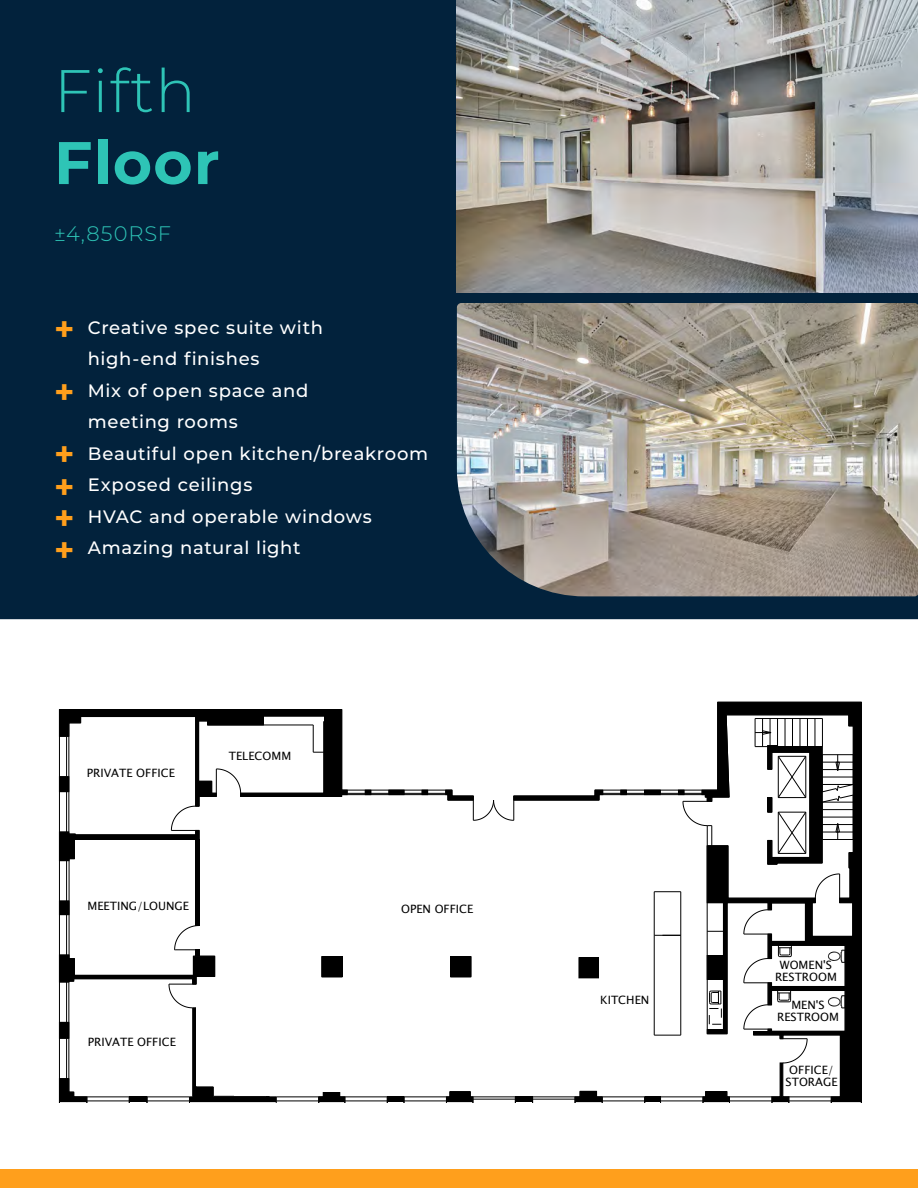
<style>
.page{position:relative;width:918px;height:1188px;background:#fff}
.page>*{position:absolute;margin:0;border:0;box-sizing:border-box;transform-origin:0 0}
.t1{font:300 60px/72px "Montserrat";letter-spacing:.02em;color:#2ec4b6}
.t2{font:700 34.2px "Montserrat";color:#ff9f1c}
.t3{font:300 21px "Montserrat";letter-spacing:.045em;color:#2ec4b6}
.t4{font:500 18px/31.5px "Montserrat";letter-spacing:.04em;color:#fff}
.t5{font:11.4px/11.4px "Lucida Sans Unicode";color:#000;text-align:center}
.s1{font-weight:700}
</style>
<div class="page">
<div style="left:0;top:0;width:918px;height:619px;background:#02223c"></div>
<div style="left:0;top:1169px;width:918px;height:19px;background:#ff9f1c"></div>
<svg style="left:58px;top:709px;width:643px;height:393px"></svg>
<div style="left:579px;top:958px;width:20px;height:20px;background:#000"></div>
<div style="left:578px;top:957px;width:21px;height:21px;border:1px solid #000"></div>
<svg style="left:701px;top:701px;width:161px;height:401px"></svg>
<hr style="left:729px;top:1100px;width:43px;height:1px;background:#000">
<hr style="left:729px;top:1096px;width:43px;height:1px;background:#000">
<hr style="left:473px;top:1099px;width:42px;height:1px;background:#000">
<hr style="left:473px;top:1096px;width:42px;height:1px;background:#000">
<hr style="left:533px;top:1099px;width:42px;height:1px;background:#000">
<hr style="left:404px;top:1100px;width:42px;height:1px;background:#000">
<hr style="left:533px;top:1096px;width:42px;height:1px;background:#000">
<hr style="left:345px;top:1100px;width:42px;height:1px;background:#000">
<hr style="left:345px;top:1096px;width:42px;height:1px;background:#000">
<hr style="left:404px;top:1096px;width:42px;height:1px;background:#000">
<hr style="left:66px;top:915px;width:1px;height:40px;background:#000">
<hr style="left:69px;top:915px;width:1px;height:40px;background:#000">
<hr style="left:66px;top:861px;width:1px;height:40px;background:#000">
<hr style="left:69px;top:861px;width:1px;height:40px;background:#000">
<hr style="left:602px;top:1100px;width:43px;height:1px;background:#000">
<hr style="left:602px;top:1096px;width:43px;height:1px;background:#000">
<hr style="left:661px;top:1096px;width:42px;height:1px;background:#000">
<hr style="left:661px;top:1100px;width:42px;height:1px;background:#000">
<hr style="left:717px;top:702px;width:1px;height:88px;background:#000">
<hr style="left:718px;top:702px;width:143px;height:1px;background:#000">
<hr style="left:861px;top:702px;width:1px;height:400px;background:#000">
<svg style="left:450px;top:956px;width:21px;height:21px"></svg>
<hr style="left:728px;top:898px;width:31px;height:1px;background:#000">
<svg style="left:446px;top:1091px;width:28px;height:11px"></svg>
<svg style="left:515px;top:1096px;width:18px;height:6px"></svg>
<svg style="left:60px;top:901px;width:10px;height:14px"></svg>
<hr style="left:707px;top:846px;width:1px;height:57px;background:#000">
<svg style="left:644px;top:1096px;width:17px;height:6px"></svg>
<svg style="left:708px;top:902px;width:15px;height:1px"></svg>
<hr style="left:727px;top:902px;width:32px;height:1px;background:#000">
<hr style="left:728px;top:846px;width:1px;height:52px;background:#000">
<hr style="left:726px;top:714px;width:123px;height:1px;background:#000">
<svg style="left:387px;top:1096px;width:18px;height:6px"></svg>
<svg style="left:574px;top:1090px;width:29px;height:12px"></svg>
<hr style="left:59px;top:710px;width:1px;height:392px;background:#000">
<svg style="left:702px;top:1091px;width:28px;height:11px"></svg>
<hr style="left:723px;top:903px;width:1px;height:53px;background:#000">
<hr style="left:723px;top:979px;width:1px;height:51px;background:#000">
<hr style="left:727px;top:903px;width:1px;height:131px;background:#000">
<svg style="left:654px;top:891px;width:27px;height:1px"></svg>
<hr style="left:680px;top:892px;width:1px;height:43px;background:#000">
<hr style="left:654px;top:892px;width:1px;height:43px;background:#000">
<hr style="left:654px;top:935px;width:1px;height:100px;background:#000">
<svg style="left:654px;top:935px;width:26px;height:1px"></svg>
<hr style="left:680px;top:935px;width:1px;height:100px;background:#000">
<svg style="left:654px;top:1035px;width:27px;height:1px"></svg>
<hr style="left:707px;top:903px;width:1px;height:127px;background:#000">
<svg style="left:708px;top:955px;width:15px;height:1px"></svg>
<svg style="left:707px;top:931px;width:16px;height:1px"></svg>
<svg style="left:708px;top:979px;width:15px;height:1px"></svg>
<svg style="left:59px;top:709px;width:671px;height:153px"></svg>
<svg style="left:743px;top:715px;width:111px;height:387px"></svg>
<svg style="left:707px;top:990px;width:20px;height:44px"></svg>
<div style="left:215px;top:1006px;width:190px;height:85px;background:#fff"></div>
<div style="left:195px;top:839px;width:5px;height:87px;background:#000"></div>
<svg style="left:60px;top:925px;width:286px;height:177px"></svg>
<img style="left:457px;top:0;width:461px;height:292px">
<img style="left:457px;top:303px;width:461px;height:293px">
<p class="t1" style="left:54px;top:53px;width:167px">Fifth<br><span class="s1">Floor</span></p>
<p class="t3" style="left:54px;top:219px;width:119px">±4,850RSF</p>
<p class="t2" style="left:54px;top:305px;width:22px">+</p>
<p class="t2" style="left:54px;top:367px;width:22px">+</p>
<p class="t2" style="left:54px;top:429px;width:22px">+</p>
<p class="t2" style="left:54px;top:462px;width:22px">+</p>
<p class="t2" style="left:54px;top:493px;width:22px">+</p>
<p class="t2" style="left:54px;top:525px;width:22px">+</p>
<p class="t4" style="left:88px;top:311px;width:237px">Creative spec suite with high-end finishes</p>
<p class="t4" style="left:88px;top:374px;width:222px">Mix of open space and meeting rooms</p>
<p class="t4" style="left:88px;top:437px;width:342px">Beautiful open kitchen/breakroom</p>
<p class="t4" style="left:88px;top:469px;width:166px">Exposed ceilings</p>
<p class="t4" style="left:88px;top:500px;width:286px">HVAC and operable windows</p>
<p class="t4" style="left:88px;top:532px;width:214px">Amazing natural light</p>
<p class="t5" style="left:87px;top:767px;width:90px">PRIVATE OFFICE</p>
<p class="t5" style="left:229px;top:750px;width:64px">TELECOMM</p>
<p class="t5" style="left:88px;top:900px;width:103px">MEETING/LOUNGE</p>
<p class="t5" style="left:401px;top:903px;width:74px">OPEN OFFICE</p>
<p class="t5" style="left:88px;top:1036px;width:90px">PRIVATE OFFICE</p>
<p class="t5" style="left:600px;top:995px;width:51px">KITCHEN</p>
<p class="t5" style="left:775px;top:959px;width:63px">WOMEN'S<br>RESTROOM</p>
<p class="t5" style="left:777px;top:1000px;width:63px">MEN'S<br>RESTROOM</p>
<p class="t5" style="left:786px;top:1064px;width:54px">OFFICE/<br>STORAGE</p>
</div>
